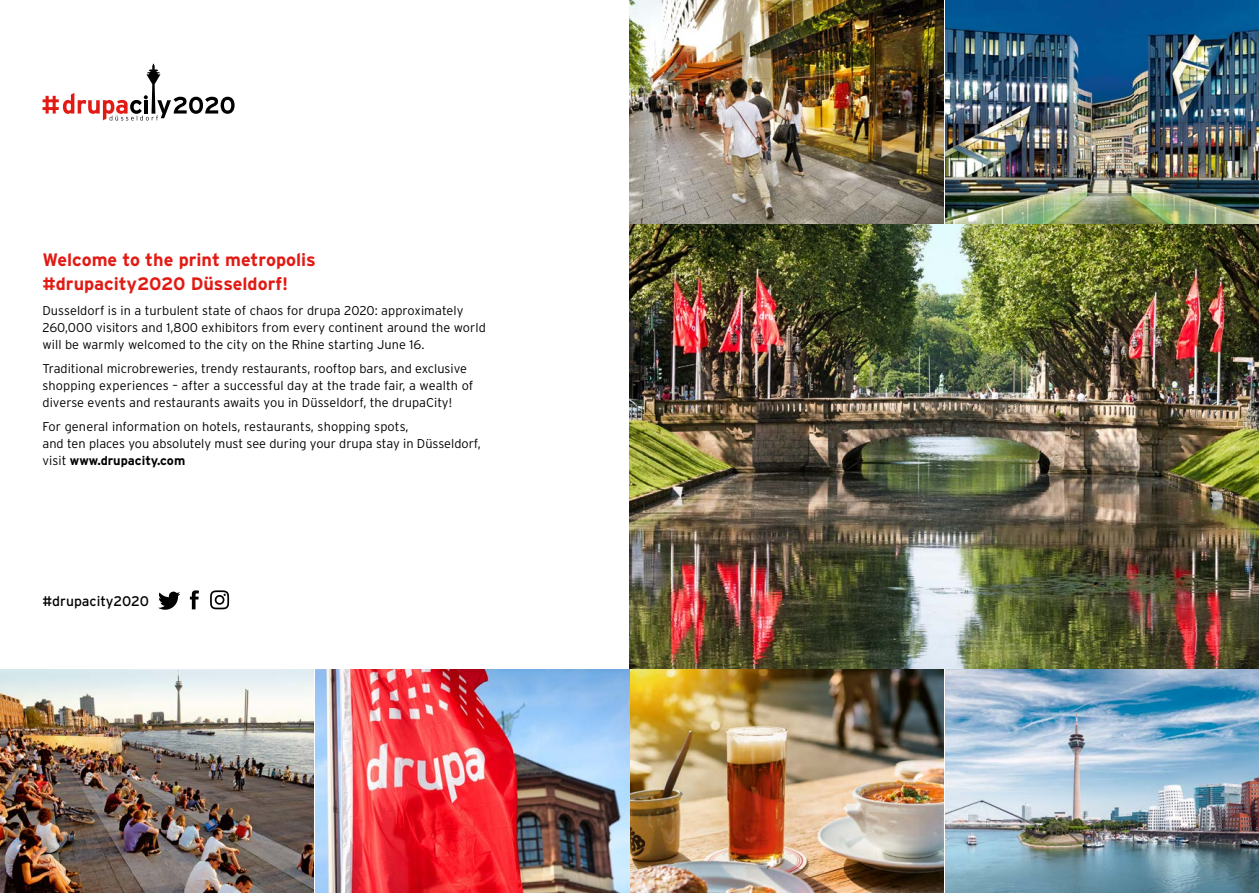
<style>
.page{position:relative;width:1259px;height:893px;background:#fff}
.page>*{position:absolute;margin:0;border:0;box-sizing:border-box;transform-origin:0 0}
.t1{font:700 18px/24.9px "Interstate";color:#e11b14}
.t2{font:13.95px "Interstate";color:#000}
.t3{font:300 12.75px/16.6px "Interstate";letter-spacing:.005em;color:#000}
.s1{font-weight:700}
</style>
<div class="page">
<img style="left:0;top:670px;width:943px;height:223px">
<img style="left:629px;top:225px;width:630px;height:443px">
<img style="left:945px;top:670px;width:314px;height:223px">
<img style="left:629px;top:0;width:314px;height:223px">
<img style="left:945px;top:0;width:314px;height:223px">
<svg style="left:210px;top:590px;width:19px;height:19px"></svg>
<svg style="left:190px;top:590px;width:9px;height:19px"></svg>
<svg style="left:158px;top:592px;width:22px;height:18px"></svg>
<svg style="left:43px;top:64px;width:191px;height:56px"></svg>
<h1 class="t1" style="left:43px;top:247px;width:275px">Welcome to the print metropolis #drupacity2020 Düsseldorf!</h1>
<p class="t3" style="left:43px;top:302px;width:445px">Dusseldorf is in a turbulent state of chaos for drupa 2020: approximately<br>260,000 visitors and 1,800 exhibitors from every continent around the world will be warmly welcomed to the city on the Rhine starting June 16.</p>
<p class="t3" style="left:43px;top:360px;width:432px">Traditional microbreweries, trendy restaurants, rooftop bars, and exclusive shopping experiences – after a successful day at the trade fair, a wealth of diverse events and restaurants awaits you in Düsseldorf, the drupaCity!</p>
<p class="t3" style="left:43px;top:418px;width:440px">For general information on hotels, restaurants, shopping spots,<br>and ten places you absolutely must see during your drupa stay in Düsseldorf, visit <span class="s1">www.drupacity.com</span></p>
<p class="t2" style="left:43px;top:593px;width:108px">#drupacity2020</p>
</div>
